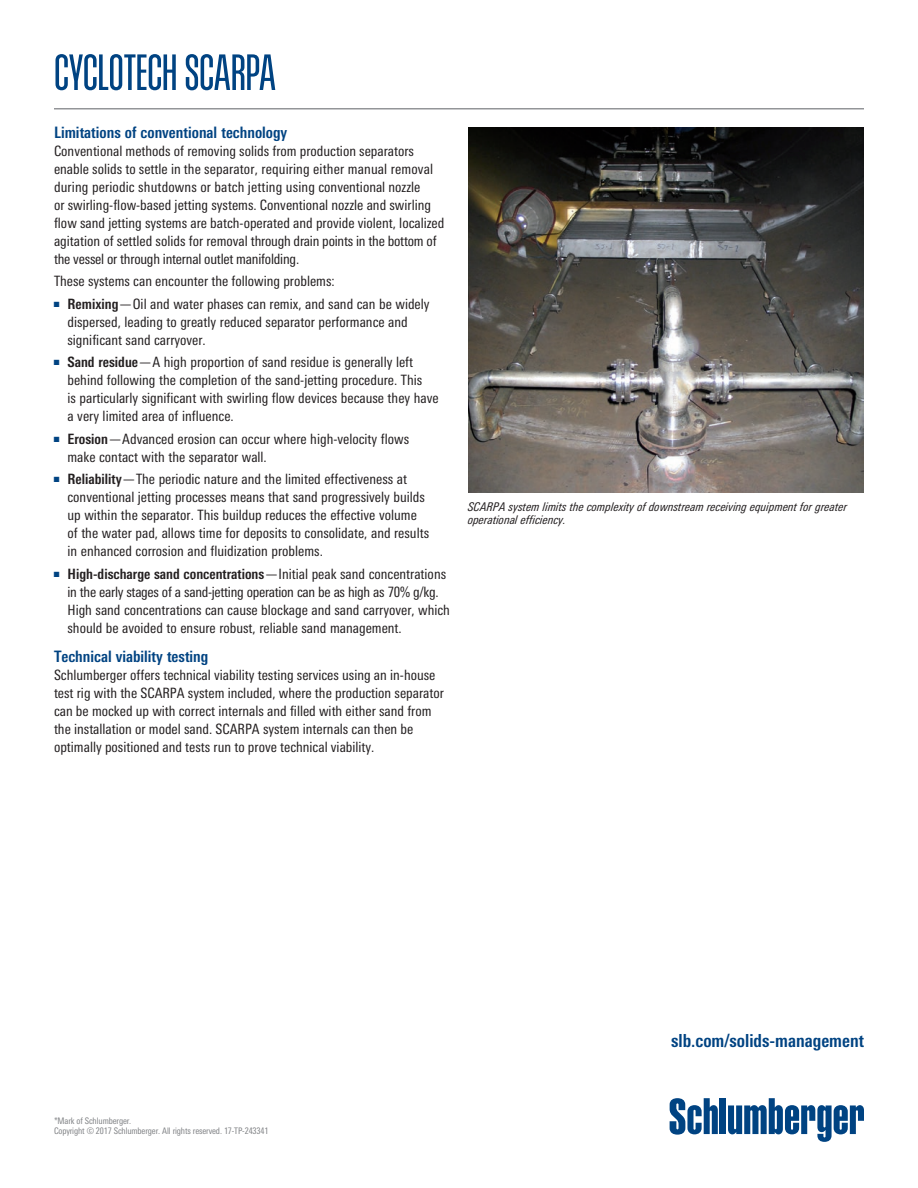
<style>
.page{position:relative;width:918px;height:1188px;background:#fff}
.page>*{position:absolute;margin:0;border:0;box-sizing:border-box;transform-origin:0 0}
.t1{font:300 49.95px "Schlumberger Con";letter-spacing:-.03em;color:#004382}
.t2{font:700 condensed 18px "Univers Next Pro";color:#004382}
.t3{font:700 condensed 15.75px "Univers Next Pro";color:#004382}
.t4{font:condensed 14.25px/18px "Univers Next Pro";color:#231f20}
.t5{font:italic condensed 12px/13.5px "Univers Next Pro";color:#231f20}
.t6{font:condensed 9px/10.5px "Univers Next Pro";letter-spacing:-.015em;color:#808285}
.s1{font-weight:700}
</style>
<div class="page">
<div style="left:720px;top:1098px;width:6px;height:36px;background:#004382"></div>
<svg style="left:728px;top:1098px;width:136px;height:44px"></svg>
<svg style="left:670px;top:1098px;width:48px;height:37px"></svg>
<hr style="left:54px;top:108px;width:810px;height:2px;background:#939598">
<img style="left:468px;top:128px;width:396px;height:365px">
<h1 class="t1" style="left:54px;top:48px;width:225px">CYCLOTECH SCARPA</h1>
<p class="t3" style="left:54px;top:123px;width:235px">Limitations of conventional technology</p>
<p class="t4" style="left:54px;top:142px;width:392px">Conventional methods of removing solids from production separators enable solids to settle in the separator, requiring either manual removal during periodic shutdowns or batch jetting using conventional nozzle<br>or swirling-flow-based jetting systems. Conventional nozzle and swirling flow sand jetting systems are batch-operated and provide violent, localized agitation of settled solids for removal through drain points in the bottom of the vessel or through internal outlet manifolding.</p>
<p class="t4" style="left:54px;top:272px;width:282px">These systems can encounter the following problems:</p>
<p class="t4" style="left:68px;top:295px;width:364px;text-indent:-14px"><sup>■</sup> <span class="s1">Remixing</span>—Oil and water phases can remix, and sand can be widely dispersed, leading to greatly reduced separator performance and significant sand carryover.</p>
<p class="t4" style="left:68px;top:353px;width:373px;text-indent:-14px"><sup>■</sup> <span class="s1">Sand residue</span>—A high proportion of sand residue is generally left behind following the completion of the sand-jetting procedure. This<br>is particularly significant with swirling flow devices because they have a very limited area of influence.</p>
<p class="t4" style="left:68px;top:430px;width:343px;text-indent:-14px"><sup>■</sup> <span class="s1">Erosion</span>—Advanced erosion can occur where high-velocity flows make contact with the separator wall.</p>
<p class="t4" style="left:68px;top:470px;width:363px;text-indent:-14px"><sup>■</sup> <span class="s1">Reliability</span>—The periodic nature and the limited effectiveness at conventional jetting processes means that sand progressively builds up within the separator. This buildup reduces the effective volume of the water pad, allows time for deposits to consolidate, and results in enhanced corrosion and fluidization problems.</p>
<p class="t4" style="left:68px;top:565px;width:384px;text-indent:-14px"><sup>■</sup> <span class="s1">High-discharge sand concentrations</span>—Initial peak sand concentrations in the early stages of a sand-jetting operation can be as high as 70% g/kg.<br>High sand concentrations can cause blockage and sand carryover, which should be avoided to ensure robust, reliable sand management.</p>
<p class="t3" style="left:54px;top:647px;width:156px">Technical viability testing</p>
<p class="t4" style="left:54px;top:666px;width:391px">Schlumberger offers technical viability testing services using an in-house test rig with the SCARPA system included, where the production separator can be mocked up with correct internals and filled with either sand from the installation or model sand. SCARPA system internals can then be optimally positioned and tests run to prove technical viability.</p>
<p class="t5" style="left:468px;top:500px;width:381px">SCARPA system limits the complexity of downstream receiving equipment for greater operational efficiency.</p>
<p class="t6" style="left:54px;top:1115px;width:216px">*Mark of Schlumberger.<br>Copyright © 2017 Schlumberger. All rights reserved. 17-TP-243341</p>
<p class="t2" style="left:671px;top:1030px;width:194px">slb.com/solids-management</p>
</div>
